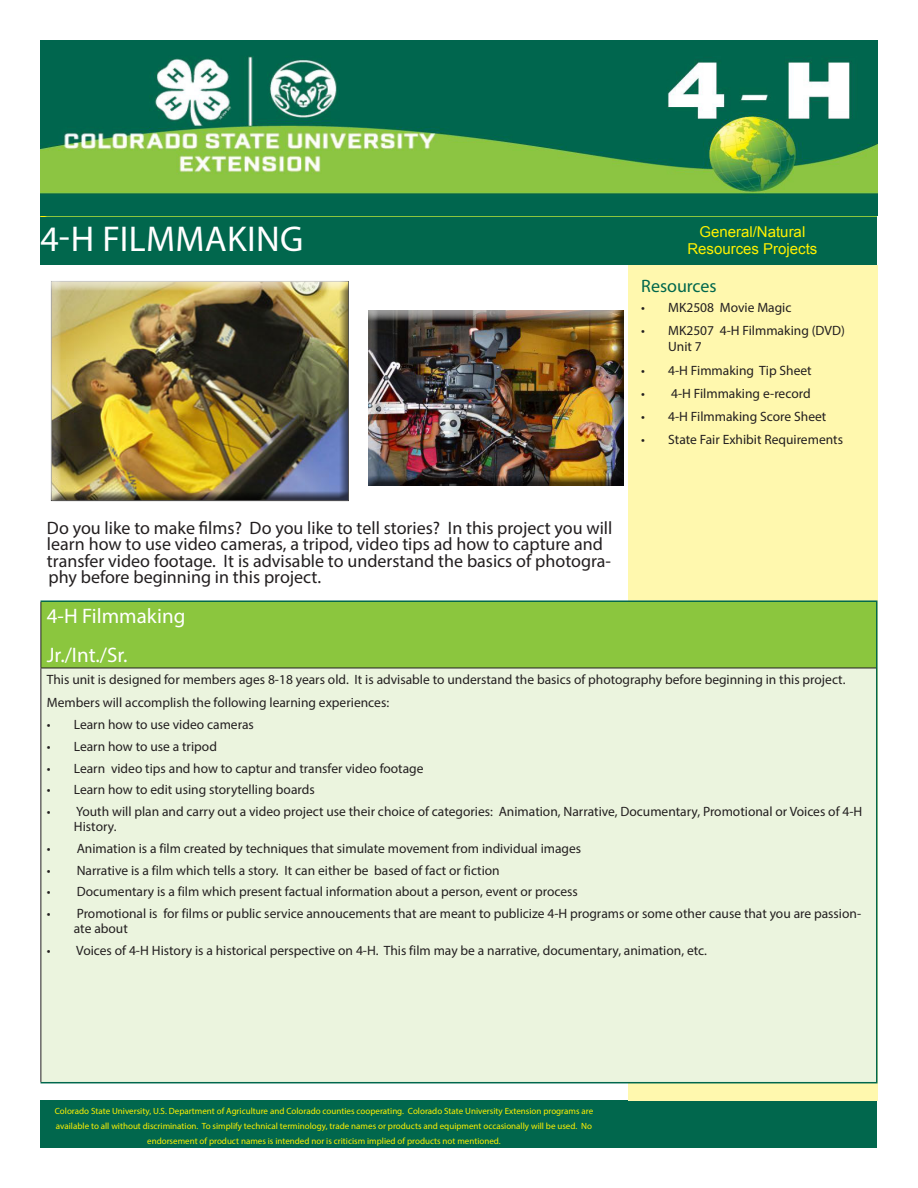
<style>
.page{position:relative;width:918px;height:1188px;background:#fff}
.page>*{position:absolute;margin:0;border:0;box-sizing:border-box;transform-origin:0 0}
.t1{font:36px "Myriad Pro";letter-spacing:.01em;color:#fff}
.table_head{font:21px "Myriad Pro";color:#fff}
.body{font:18px/16.5px "Myriad Pro";color:#231f20}
.head{font:18px "Myriad Pro";color:#01674d}
.t2{font:15px "Arial";color:#fff101}
.body-2{font:13.5px/15px "Myriad Pro";color:#231f20}
.t3{font:9px/15px "Myriad Pro";color:#fff101;text-align:center}
</style>
<div class="page">
<div style="left:40px;top:217px;width:838px;height:48px;background:#01674d"></div>
<div style="left:40px;top:1100px;width:838px;height:48px;background:#01674d"></div>
<div style="left:628px;top:265px;width:250px;height:835px;background:#fff8ae"></div>
<div style="left:41px;top:601px;width:836px;height:67px;background:#8bc63e"></div>
<div style="left:41px;top:668px;width:836px;height:415px;background:#ebf4de"></div>
<hr style="left:40px;top:602px;width:1px;height:66px;background:#231f20">
<hr style="left:40px;top:668px;width:836px;height:1px;background:#231f20">
<hr style="left:40px;top:668px;width:1px;height:414px;background:#231f20">
<hr style="left:40px;top:600px;width:838px;height:2px;background:#01674d">
<hr style="left:876px;top:602px;width:2px;height:66px;background:#01674d">
<hr style="left:876px;top:668px;width:2px;height:414px;background:#01674d">
<hr style="left:40px;top:1082px;width:838px;height:1px;background:#01674d">
<div style="left:49px;top:281px;width:300px;height:221px;background:#231f20;opacity:.75"></div>
<div style="left:368px;top:310px;width:258px;height:178px;background:#231f20;opacity:.75"></div>
<img style="left:40px;top:40px;width:838px;height:176px">
<p class="t1" style="left:40px;top:217px;width:265px">4-H FILMMAKING</p>
<p class="body" style="left:47px;top:519px;width:567px">Do you like to make films? Do you like to tell stories? In this project you will learn how to use video cameras, a tripod, video tips ad how to capture and transfer video footage. It is advisable to understand the basics of photogra&shy;phy before beginning in this project.</p>
<p class="t2" style="left:699px;top:222px;width:107px">General/Natural</p>
<p class="t2" style="left:687px;top:238px;width:132px">Resources Projects</p>
<p class="head" style="left:641px;top:275px;width:77px">Resources</p>
<p class="body-2" style="left:641px;top:299px;width:152px">• MK2508 Movie Magic</p>
<p class="body-2" style="left:668px;top:322px;width:178px;line-height:16.5px;text-indent:-27px">• MK2507 4-H Filmmaking (DVD)<br>Unit 7</p>
<p class="body-2" style="left:641px;top:362px;width:172px">• 4-H Fimmaking Tip Sheet</p>
<p class="body-2" style="left:641px;top:386px;width:171px">• 4-H Filmmaking e-record</p>
<p class="body-2" style="left:641px;top:409px;width:187px">• 4-H Filmmaking Score Sheet</p>
<p class="body-2" style="left:641px;top:432px;width:203px">• State Fair Exhibit Requirements</p>
<p class="table_head" style="left:47px;top:603px;width:140px">4-H Filmmaking</p>
<p class="table_head" style="left:47px;top:642px;width:82px">Jr./Int./Sr.</p>
<p class="body-2" style="left:47px;top:672px;width:800px">This unit is designed for members ages 8-18 years old. It is advisable to understand the basics of photography before beginning in this project.</p>
<p class="body-2" style="left:47px;top:695px;width:344px">Members will accomplish the following learning experiences:</p>
<p class="body-2" style="left:47px;top:717px;width:209px">• Learn how to use video cameras</p>
<p class="body-2" style="left:47px;top:739px;width:172px">• Learn how to use a tripod</p>
<p class="body-2" style="left:47px;top:760px;width:378px">• Learn video tips and how to captur and transfer video footage</p>
<p class="body-2" style="left:47px;top:782px;width:269px">• Learn how to edit using storytelling boards</p>
<p class="body-2" style="left:74px;top:804px;width:790px;text-indent:-27px">• Youth will plan and carry out a video project use their choice of categories: Animation, Narrative, Documentary, Promotional or Voices of 4-H<br>History.</p>
<p class="body-2" style="left:47px;top:841px;width:536px">• Animation is a film created by techniques that simulate movement from individual images</p>
<p class="body-2" style="left:47px;top:862px;width:454px">• Narrative is a film which tells a story. It can either be based of fact or fiction</p>
<p class="body-2" style="left:47px;top:884px;width:533px">• Documentary is a film which present factual information about a person, event or process</p>
<p class="body-2" style="left:74px;top:906px;width:789px;text-indent:-27px">• Promotional is for films or public service annoucements that are meant to publicize 4-H programs or some other cause that you are passion&shy;ate about</p>
<p class="body-2" style="left:47px;top:943px;width:662px">• Voices of 4-H History is a historical perspective on 4-H. This film may be a narrative, documentary, animation, etc.</p>
<p class="t3" style="left:55px;top:1103px;width:540px">Colorado State University, U.S. Department of Agriculture and Colorado counties cooperating. Colorado State University Extension programs are available to all without discrimination. To simplify technical terminology, trade names or products and equipment occasionally will be used. No endorsement of product names is intended nor is criticism implied of products not mentioned.</p>
</div>
